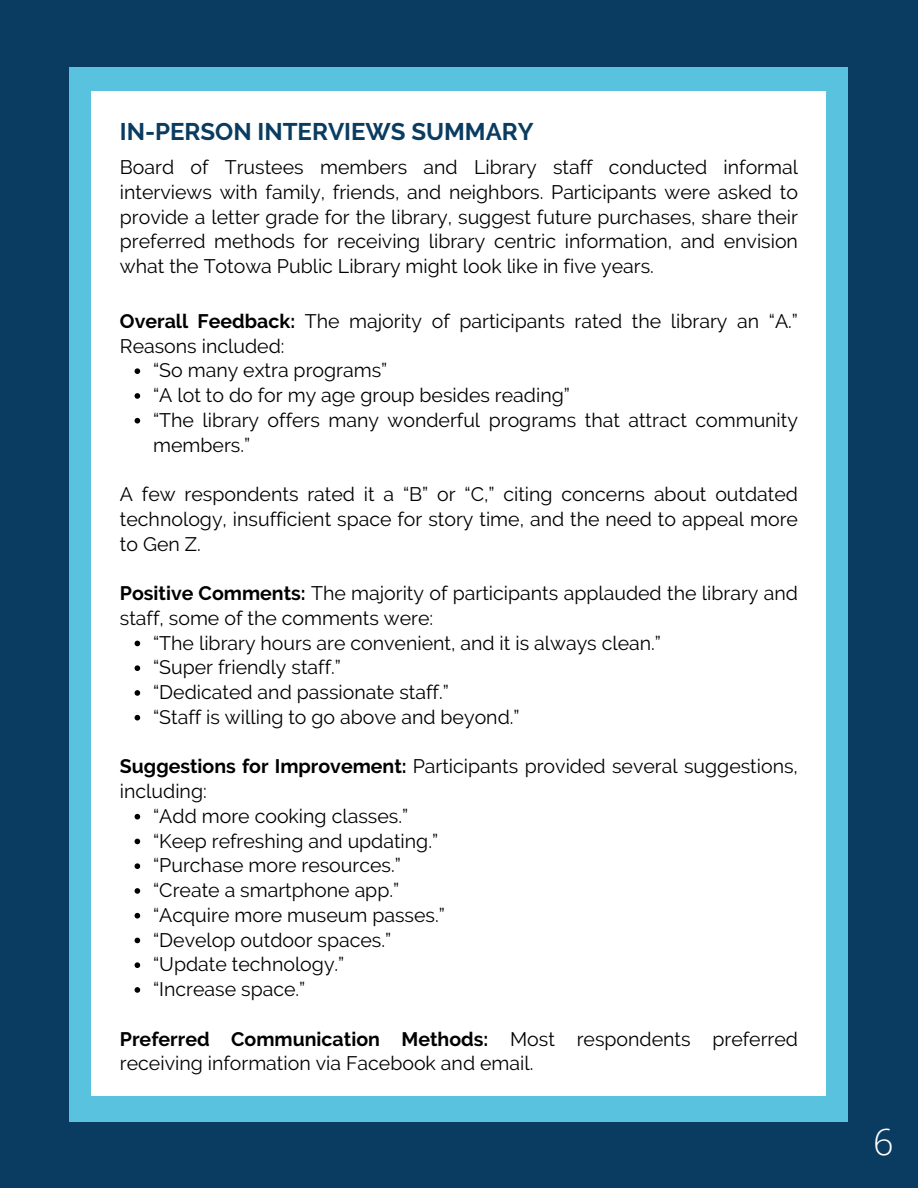
<style>
.page{position:relative;width:918px;height:1188px;background:#0a3c61}
.page>*{position:absolute;margin:0;border:0;box-sizing:border-box;transform-origin:0 0}
.t1{font:300 36px "Open Sans";color:#fff}
.t2{font:700 24px "Raleway";color:#0a3c61}
.t3{font:19.5px/24.8px "Raleway";color:#000}
.s1{font-weight:700}
</style>
<div class="page">
<div style="left:70px;top:67px;width:778px;height:1054px;background:#59c3df"></div>
<div style="left:92px;top:92px;width:734px;height:1004px;background:#fff"></div>
<svg style="left:135px;top:368px;width:5px;height:6px"></svg>
<svg style="left:135px;top:393px;width:5px;height:6px"></svg>
<svg style="left:135px;top:418px;width:5px;height:6px"></svg>
<svg style="left:135px;top:641px;width:5px;height:5px"></svg>
<svg style="left:135px;top:665px;width:5px;height:6px"></svg>
<svg style="left:135px;top:690px;width:5px;height:6px"></svg>
<svg style="left:135px;top:715px;width:5px;height:6px"></svg>
<svg style="left:135px;top:814px;width:5px;height:6px"></svg>
<svg style="left:135px;top:839px;width:5px;height:5px"></svg>
<svg style="left:135px;top:863px;width:5px;height:6px"></svg>
<svg style="left:135px;top:888px;width:5px;height:6px"></svg>
<svg style="left:135px;top:913px;width:5px;height:6px"></svg>
<svg style="left:135px;top:938px;width:5px;height:5px"></svg>
<svg style="left:135px;top:962px;width:5px;height:6px"></svg>
<svg style="left:135px;top:987px;width:5px;height:6px"></svg>
<p class="t2" style="left:120px;top:117px;width:415px">IN-PERSON INTERVIEWS SUMMARY</p>
<h1 class="t3" style="left:120px;top:155px;width:680px;text-align:justify">Board of Trustees members and Library staff conducted informal interviews with family, friends, and neighbors. Participants were asked to provide a letter grade for the library, suggest future purchases, share their preferred methods for receiving library centric information, and envision what the Totowa Public Library might look like in five years.</h1>
<p class="t3" style="left:120px;top:309px;width:680px"><span class="s1">Overall Feedback:</span> The majority of participants rated the library an “A.”<br>Reasons included:</p>
<p class="t3" style="left:153px;top:358px;width:236px">“So many extra programs”</p>
<p class="t3" style="left:153px;top:383px;width:418px">“A lot to do for my age group besides reading”</p>
<p class="t3" style="left:153px;top:408px;width:646px">“The library offers many wonderful programs that attract community members.”</p>
<p class="t3" style="left:120px;top:482px;width:680px;text-align:justify">A few respondents rated it a “B” or “C,” citing concerns about outdated technology, insufficient space for story time, and the need to appeal more to Gen Z.</p>
<p class="t3" style="left:120px;top:581px;width:680px"><span class="s1">Positive Comments:</span> The majority of participants applauded the library and staff, some of the comments were:</p>
<p class="t3" style="left:153px;top:630px;width:509px">“The library hours are convenient, and it is always clean.”</p>
<p class="t3" style="left:153px;top:655px;width:189px">“Super friendly staff.”</p>
<p class="t3" style="left:153px;top:680px;width:297px">“Dedicated and passionate staff.”</p>
<p class="t3" style="left:153px;top:705px;width:368px">“Staff is willing to go above and beyond.”</p>
<p class="t3" style="left:120px;top:754px;width:680px"><span class="s1">Suggestions for Improvement:</span> Participants provided several suggestions, including:</p>
<p class="t3" style="left:153px;top:804px;width:256px">“Add more cooking classes.”</p>
<p class="t3" style="left:153px;top:828px;width:286px">“Keep refreshing and updating.”</p>
<p class="t3" style="left:153px;top:853px;width:249px">“Purchase more resources.”</p>
<p class="t3" style="left:153px;top:878px;width:248px">“Create a smartphone app.”</p>
<p class="t3" style="left:153px;top:903px;width:293px">“Acquire more museum passes.”</p>
<p class="t3" style="left:153px;top:927px;width:240px">“Develop outdoor spaces.”</p>
<p class="t3" style="left:153px;top:952px;width:193px">“Update technology.”</p>
<p class="t3" style="left:153px;top:977px;width:154px">“Increase space.”</p>
<p class="t3" style="left:120px;top:1026px;width:680px"><span class="s1">Preferred Communication Methods:</span> Most respondents preferred receiving information via Facebook and email.</p>
<p class="t1" style="left:873px;top:1116px;width:22px">6</p>
</div>
